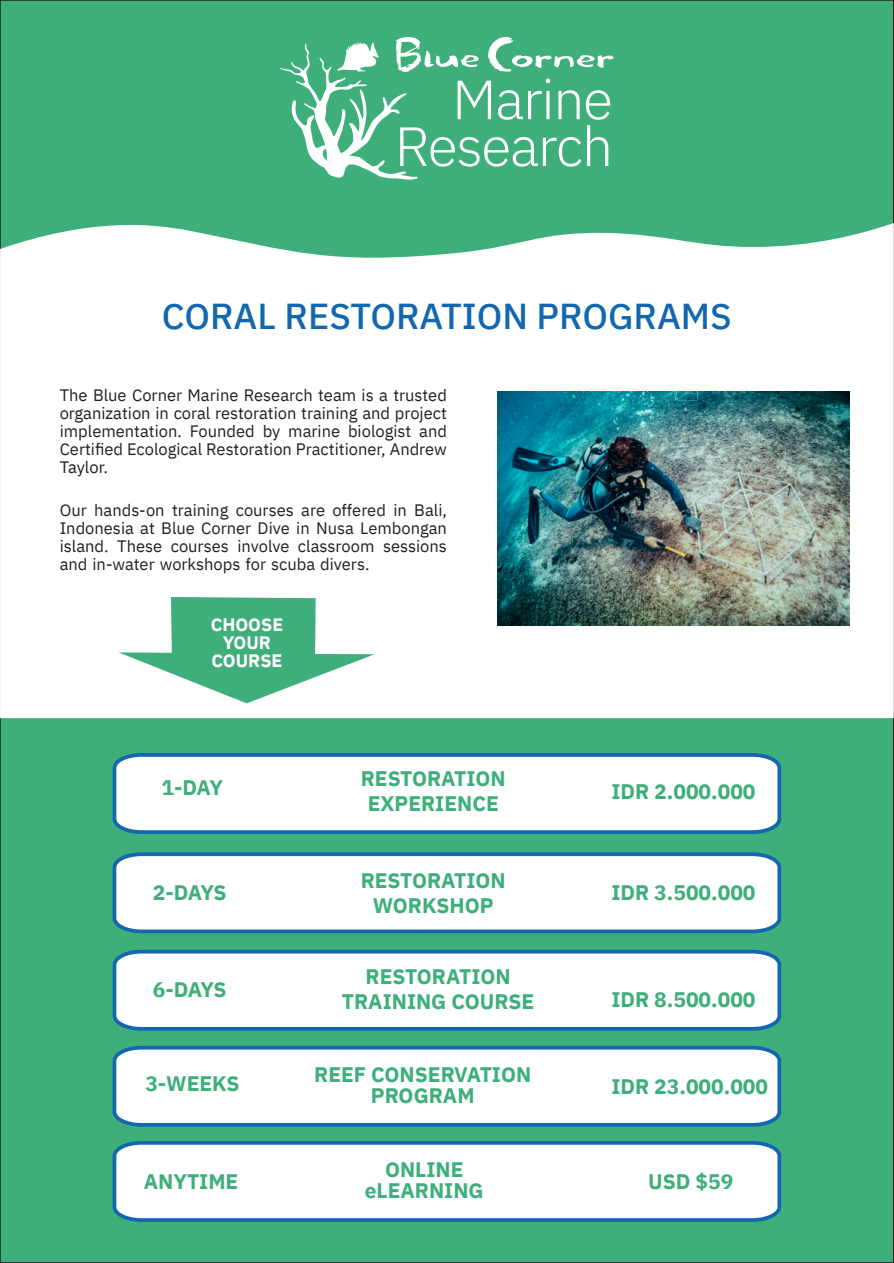
<style>
.page{position:relative;width:894px;height:1263px;background:#fff}
.page>*{position:absolute;margin:0;border:0;box-sizing:border-box;transform-origin:0 0}
.t1{font:500 36px "IBM Plex Sans";color:#1367af}
.t2{font:700 21px/25.2px "IBM Plex Sans";color:#3eaf7a;text-align:center}
.t3{font:700 18px/18px "IBM Plex Sans";color:#fff;text-align:center}
.t4{font:16.5px/18px "IBM Plex Sans";color:#231f20;text-align:justify}
</style>
<div class="page">
<div style="left:0;top:0;width:893px;height:1263px;background:#3eaf7a"></div>
<svg style="left:280px;top:37px;width:333px;height:143px"></svg>
<div style="left:0;top:218px;width:893px;height:500px;background:#fff"></div>
<img style="left:498px;top:391px;width:351px;height:234px">
<svg style="left:112px;top:753px;width:670px;height:81px;background:#e5eef5"></svg>
<svg style="left:112px;top:852px;width:670px;height:82px;background:#e3eef4"></svg>
<svg style="left:112px;top:949px;width:670px;height:82px;background:#e3eef4"></svg>
<svg style="left:112px;top:1045px;width:670px;height:82px;background:#e3eef4"></svg>
<svg style="left:112px;top:1141px;width:670px;height:81px;background:#e5eff5"></svg>
<svg style="left:118px;top:597px;width:256px;height:106px"></svg>
<h1 class="t1" style="left:162px;top:301px;width:571px">CORAL RESTORATION PROGRAMS</h1>
<p class="t4" style="left:60px;top:387px;width:388px">The Blue Corner Marine Research team is a trusted organization in coral restoration training and project implementation. Founded by marine biologist and Certified Ecological Restoration Practitioner, Andrew Taylor.</p>
<p class="t4" style="left:60px;top:502px;width:388px">Our hands-on training courses are offered in Bali, Indonesia at Blue Corner Dive in Nusa Lembongan island. These courses involve classroom sessions and in-water workshops for scuba divers.</p>
<p class="t3" style="left:210px;top:617px;width:74px">CHOOSE<br>YOUR<br>COURSE</p>
<p class="t2" style="left:360px;top:767px;width:146px">RESTORATION<br>EXPERIENCE</p>
<p class="t2" style="left:161px;top:776px;width:63px">1-DAY</p>
<p class="t2" style="left:611px;top:780px;width:146px">IDR 2.000.000</p>
<p class="t2" style="left:360px;top:870px;width:146px">RESTORATION<br>WORKSHOP</p>
<p class="t2" style="left:153px;top:882px;width:75px">2-DAYS</p>
<p class="t2" style="left:611px;top:882px;width:146px">IDR 3.500.000</p>
<p class="t2" style="left:153px;top:978px;width:75px">6-DAYS</p>
<p class="t2" style="left:342px;top:966px;width:194px">RESTORATION<br>TRAINING COURSE</p>
<p class="t2" style="left:611px;top:988px;width:146px">IDR 8.500.000</p>
<p class="t2" style="left:314px;top:1065px;width:218px;line-height:21px">REEF CONSERVATION<br>PROGRAM</p>
<p class="t2" style="left:145px;top:1073px;width:96px">3-WEEKS</p>
<p class="t2" style="left:611px;top:1075px;width:158px">IDR 23.000.000</p>
<p class="t2" style="left:364px;top:1160px;width:120px;line-height:21px">ONLINE eLEARNING</p>
<p class="t2" style="left:144px;top:1170px;width:96px">ANYTIME</p>
<p class="t2" style="left:648px;top:1170px;width:87px">USD $59</p>
</div>
